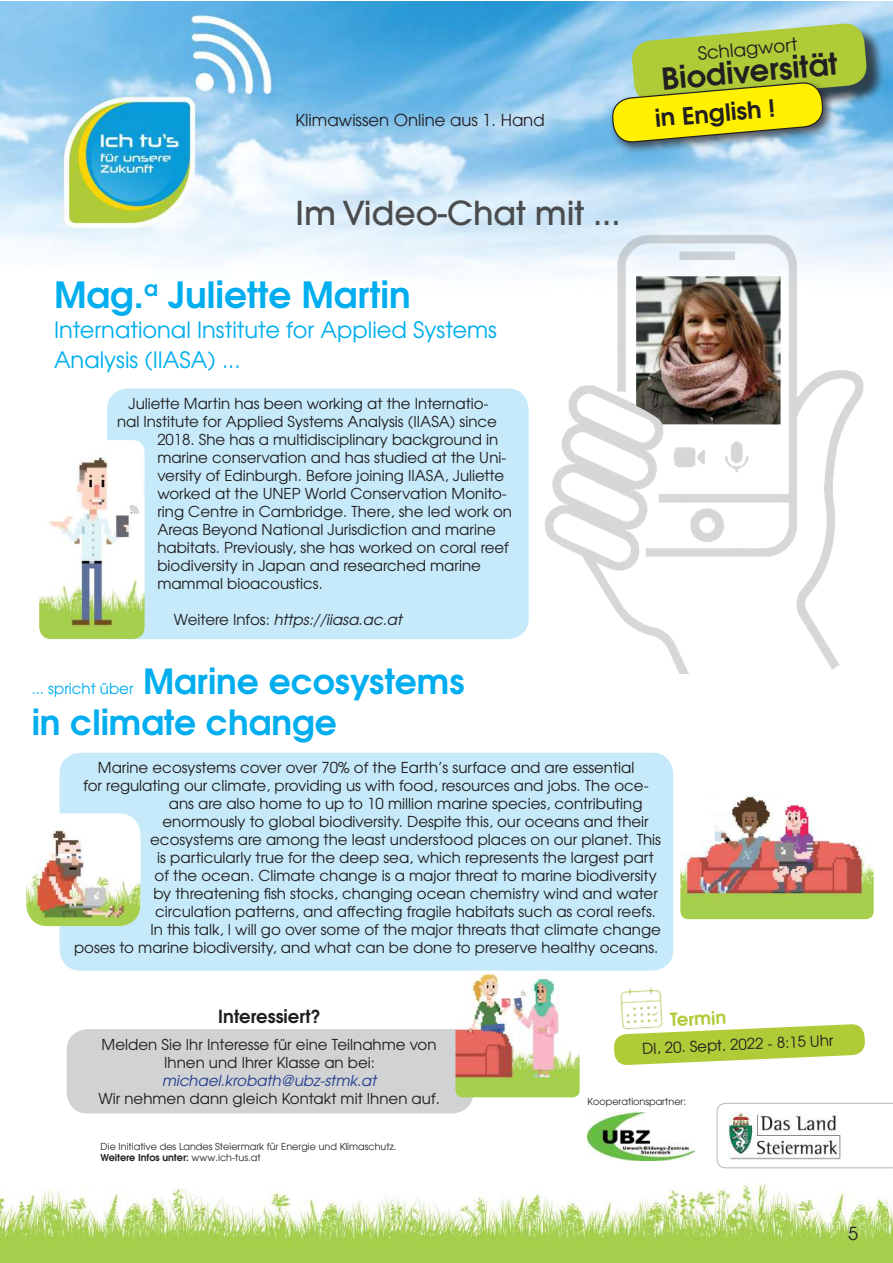
<style>
.page{position:relative;width:893px;height:1263px;background:#fff}
.page>*{position:absolute;margin:0;border:0;box-sizing:border-box;transform-origin:0 0}
.t1{font:700 36px "Te X Gyre Adventor";color:#00aeef}
.t2{font:700 34.5px/40.5px "Te X Gyre Adventor";color:#00aeef}
.t3{font:500 33px "Avant Garde LT";color:#4b4c4d}
.t4{font:700 30px "Te X Gyre Adventor";color:#231f20}
.t5{font:700 23.7px "Te X Gyre Adventor";color:#231f20}
.t6{font:22.5px/30px "Te X Gyre Adventor";color:#00aeef}
.t7{font:700 18px "Te X Gyre Adventor";color:#231f20}
.t8{font:18px "Te X Gyre Adventor";color:#231f20}
.t9{font:700 18px "Te X Gyre Adventor";color:#afcb38}
.t10{font:18px "Avant Garde LT";color:#231f20}
.t11{font:16.5px "Avant Garde LT";color:#231f20}
.t12{font:15px/18px "Te X Gyre Adventor";color:#231f20;text-align:center}
.t13{font:italic 15px "Te X Gyre Adventor";color:#231f20}
.t14{font:italic 15px "Te X Gyre Adventor";color:#253f8e}
.t15{font:15px "Te X Gyre Adventor";color:#00aeef}
.t16{font:9.6px/11.7px "Avant Garde LT";color:#231f20}
.s1{font-style:normal}
.s2{font-weight:600}
</style>
<div class="page">
<img style="left:0;top:1px;width:893px;height:1262px">
<img style="left:587px;top:1112px;width:107px;height:48px">
<svg style="left:716px;top:1103px;width:177px;height:65px"></svg>
<img style="left:510px;top:136px;width:383px;height:595px">
<img style="left:636px;top:276px;width:145px;height:148px">
<div style="left:667px;top:674px;width:60px;height:41px;background:#fff"></div>
<div style="left:107px;top:388px;width:422px;height:251px;background:#c6eafa;border-radius:21px"></div>
<img style="left:39px;top:440px;width:106px;height:199px">
<div style="left:60px;top:753px;width:613px;height:218px;background:#c6eafa;border-radius:21px"></div>
<img style="left:26px;top:814px;width:114px;height:112px">
<div style="left:67px;top:1029px;width:406px;height:84px;background:#d1d2d4;border-radius:21px"></div>
<img style="left:455px;top:972px;width:125px;height:125px">
<svg style="left:613px;top:1024px;width:252px;height:41px"></svg>
<img style="left:613px;top:980px;width:57px;height:57px">
<div style="left:634px;top:26px;width:251px;height:95px;background:#231f20;opacity:.75"></div>
<img style="left:680px;top:794px;width:194px;height:125px">
<div style="left:609px;top:79px;width:226px;height:76px;background:#231f20;opacity:.75"></div>
<svg style="left:611px;top:22px;width:257px;height:130px;background:#b5cb5e"></svg>
<p class="t11" style="left:296px;top:110px;width:251px">Klimawissen Online aus 1. Hand</p>
<p class="t8" style="left:696px;top:39px;width:102px;rotate:-5deg">Schlagwort</p>
<h3 class="t4" style="left:659px;top:53px;width:178px;rotate:-5deg">Biodiversität</h3>
<h3 class="t5" style="left:653px;top:98px;width:122px;rotate:-5deg">in English !</h3>
<h3 class="t3" style="left:296px;top:192px;width:326px">Im Video-Chat mit ...</h3>
<h1 class="t1" style="left:54px;top:263px;width:358px">Mag.<sup>a</sup> Juliette Martin</h1>
<h3 class="t6" style="left:54px;top:313px;width:444px">International Institute for Applied Systems<br>Analysis (IIASA) ...</h3>
<p class="t12" style="left:129px;top:394px;width:362px">Juliette Martin has been working at the Internatio-</p>
<p class="t12" style="left:117px;top:412px;width:382px">nal Institute for Applied Systems Analysis (IIASA) since</p>
<p class="t12" style="left:157px;top:430px;width:343px">2018. She has a multidisciplinary background in</p>
<p class="t12" style="left:157px;top:448px;width:351px">marine conservation and has studied at the Uni-</p>
<p class="t12" style="left:157px;top:466px;width:348px">versity of Edinburgh. Before joining IIASA, Juliette</p>
<p class="t12" style="left:157px;top:484px;width:351px">worked at the UNEP World Conservation Monito-</p>
<p class="t12" style="left:157px;top:502px;width:356px">ring Centre in Cambridge. There, she led work on</p>
<p class="t12" style="left:157px;top:520px;width:340px">Areas Beyond National Jurisdiction and marine</p>
<p class="t12" style="left:157px;top:538px;width:353px">habitats. Previously, she has worked on coral reef</p>
<p class="t12" style="left:157px;top:556px;width:325px">biodiversity in Japan and researched marine</p>
<p class="t12" style="left:157px;top:574px;width:167px">mammal bioacoustics.</p>
<p class="t13" style="left:174px;top:608px;width:230px"><span class="s1">Weitere Infos:</span> https://iiasa.ac.at</p>
<h2 class="t2" style="left:32px;top:658px;width:434px;text-indent:111px">Marine ecosystems in climate change</h2>
<p class="t15" style="left:32px;top:677px;width:103px">... spricht über</p>
<p class="t12" style="left:98px;top:758px;width:538px">Marine ecosystems cover over 70% of the Earth’s surface and are essential</p>
<p class="t12" style="left:83px;top:776px;width:567px">for regulating our climate, providing us with food, resources and jobs. The oce-</p>
<p class="t12" style="left:169px;top:794px;width:475px">ans are also home to up to 10 million marine species, contributing</p>
<p class="t12" style="left:163px;top:812px;width:487px">enormously to global biodiversity. Despite this, our oceans and their</p>
<p class="t12" style="left:150px;top:830px;width:512px">ecosystems are among the least understood places on our planet. This</p>
<p class="t12" style="left:157px;top:848px;width:498px">is particularly true for the deep sea, which represents the largest part</p>
<p class="t12" style="left:155px;top:866px;width:504px">of the ocean. Climate change is a major threat to marine biodiversity</p>
<p class="t12" style="left:153px;top:884px;width:506px">by threatening fish stocks, changing ocean chemistry wind and water</p>
<p class="t12" style="left:155px;top:902px;width:502px">circulation patterns, and affecting fragile habitats such as coral reefs.</p>
<p class="t12" style="left:150px;top:920px;width:512px">In this talk, I will go over some of the major threats that climate change</p>
<p class="t12" style="left:74px;top:938px;width:586px">poses to marine biodiversity, and what can be done to preserve healthy oceans.</p>
<p class="t7" style="left:218px;top:1001px;width:104px">Interessiert?</p>
<p class="t9" style="left:670px;top:1004px;width:58px;rotate:-2deg">Termin</p>
<p class="t12" style="left:102px;top:1034px;width:336px">Melden Sie Ihr Interesse für eine Teilnahme von<br>Ihnen und Ihrer Klasse an bei:</p>
<p class="t14" style="left:162px;top:1068px;width:216px">michael.krobath@ubz-stmk.at</p>
<p class="t12" style="left:98px;top:1088px;width:343px">Wir nehmen dann gleich Kontakt mit Ihnen auf.</p>
<p class="t16" style="left:101px;top:1140px;width:297px">Die Initiative des Landes Steiermark für Energie und Klimaschutz.<br><span class="s2">Weitere Infos unter:</span> www.ich-tus.at</p>
<p class="t12" style="left:642px;top:1039px;width:193px;rotate:-3deg">DI, 20. Sept. 2022 - 8:15 Uhr</p>
<p class="t16" style="left:587px;top:1095px;width:100px">Kooperationspartner:</p>
<p class="t10" style="left:848px;top:1222px;width:11px">5</p>
</div>
